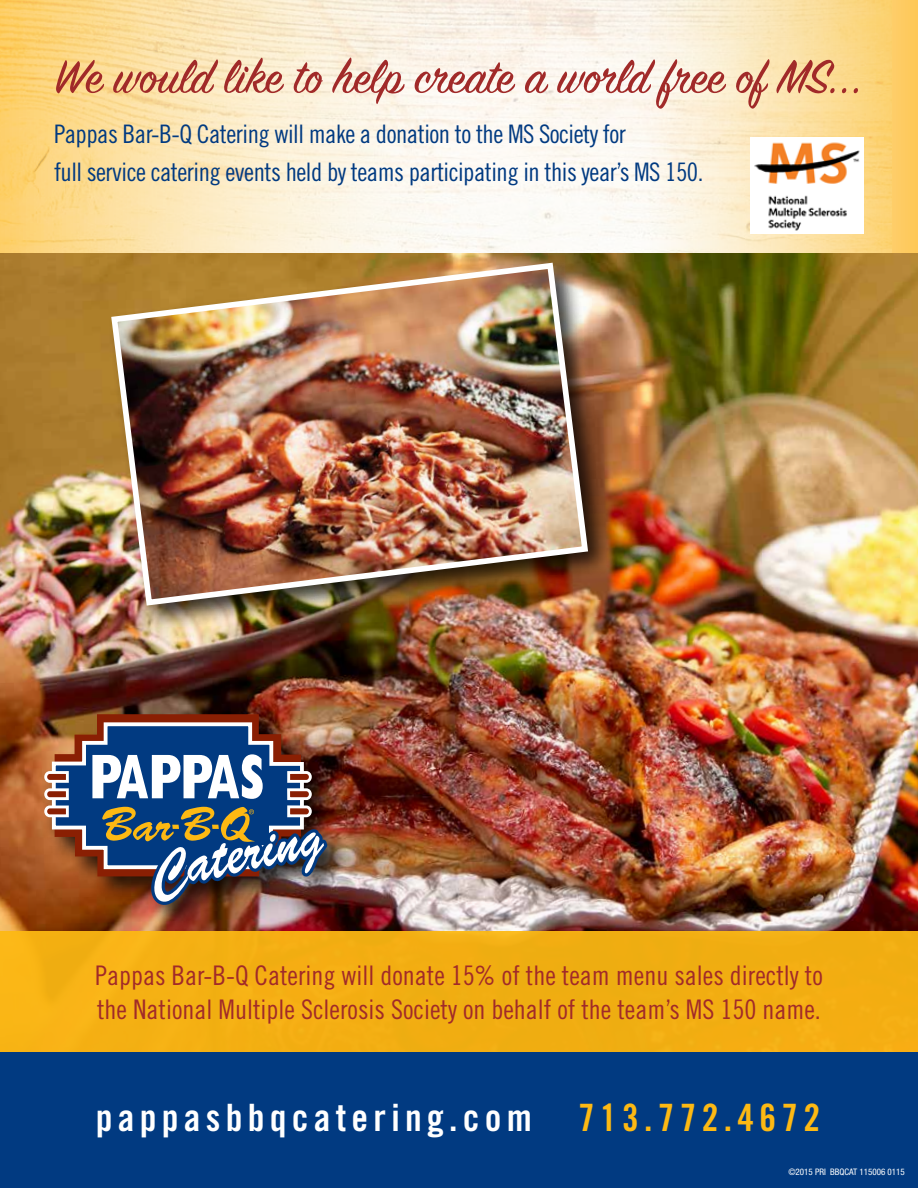
<style>
.page{position:relative;width:918px;height:1188px;background:#fff}
.page>*{position:absolute;margin:0;border:0;box-sizing:border-box;transform-origin:0 0}
.t1{font:52.5px "Sign Painter House Script";color:#a12a29}
.t2{font:37.65px "Trade Gothic Bold Cond Twenty";letter-spacing:.14em;color:#fff}
.t3{font:27px/34.5px "Trade Gothic Cond Eighteen";color:#a12a29}
.t4{font:25.5px/37.5px "Trade Gothic Cond Eighteen";letter-spacing:-.02em;color:#013a81}
.t5{font:condensed 9px "Helvetica Neue LT Std";color:#fff}
.s1{color:#fdb913}
</style>
<div class="page">
<div style="left:315px;top:0;width:603px;height:272px;background:#feca5f"></div>
<svg style="left:0;top:0;width:896px;height:253px;background:#fbeac6"></svg>
<img style="left:0;top:253px;width:918px;height:678px">
<div style="left:0;top:931px;width:918px;height:121px;background:#f3ad12"></div>
<img style="left:751px;top:138px;width:113px;height:96px">
<div style="left:108px;top:259px;width:505px;height:372px;background:#000;opacity:.75"></div>
<img style="left:108px;top:260px;width:483px;height:349px">
<div style="left:41px;top:709px;width:311px;height:221px;background:#000;opacity:.75"></div>
<img style="left:43px;top:714px;width:284px;height:191px">
<div style="left:0;top:1052px;width:918px;height:136px;background:#013a81"></div>
<h1 class="t1" style="left:54px;top:52px;width:810px">We would like to help create a world free of MS...</h1>
<p class="t4" style="left:54px;top:115px;width:651px">Pappas Bar-B-Q Catering will make a donation to the MS Society for<br>full service catering events held by teams participating in this year’s MS 150.</p>
<p class="t3" style="left:95px;top:958px;width:729px">Pappas Bar-B-Q Catering will donate 15% of the team menu sales directly to the National Multiple Sclerosis Society on behalf of the team’s MS 150 name.</p>
<h2 class="t2" style="left:96px;top:1094px;width:726px">pappasbbqcatering.com <span class="s1">713.772.4672</span></h2>
<p class="t5" style="left:788px;top:1166px;width:118px">©2015 PRI BBQCAT 115006 0115</p>
</div>
